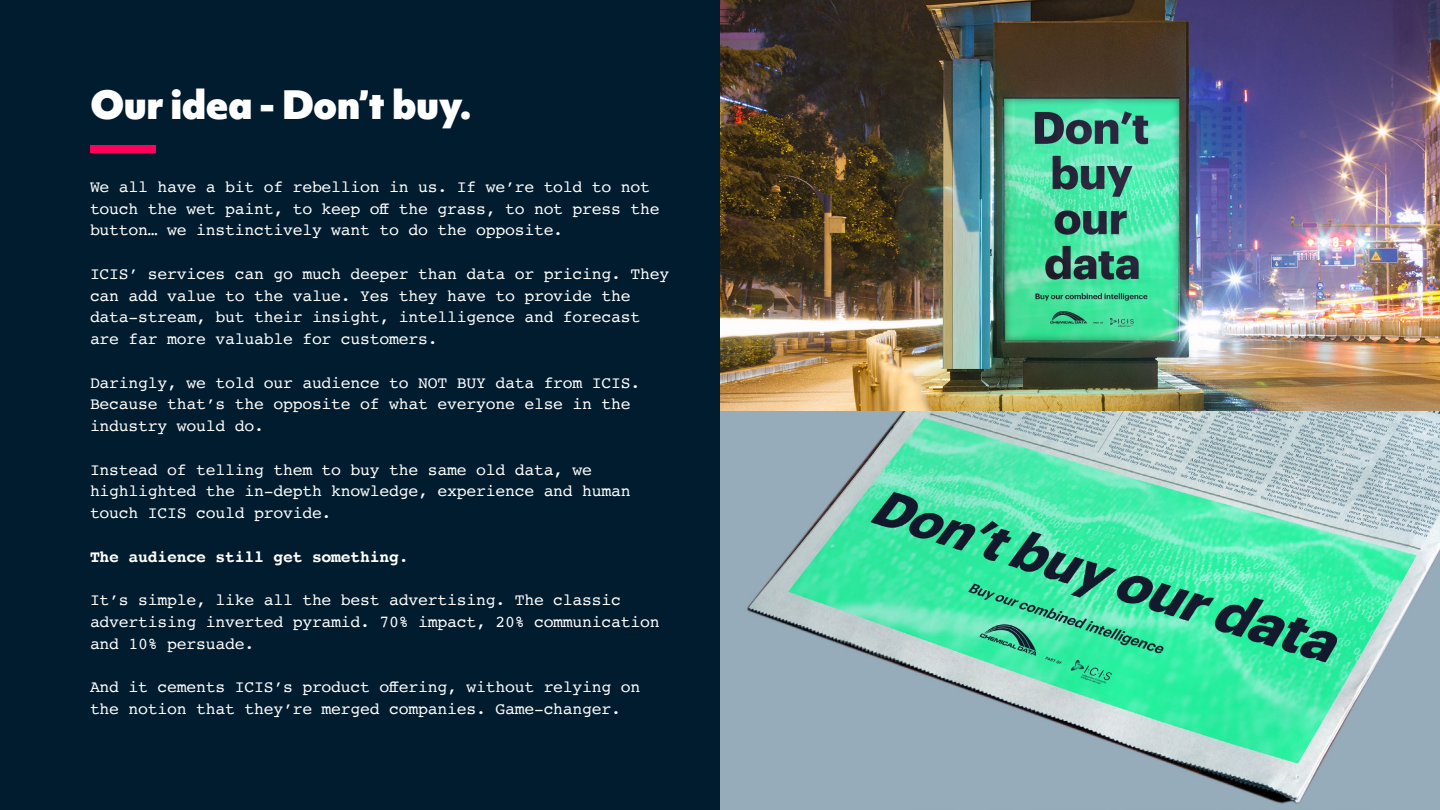
<style>
.page{position:relative;width:1440px;height:810px;background:#001c2e}
.page>*{position:absolute;margin:0;border:0;box-sizing:border-box;transform-origin:0 0}
.t1{font:900 37.5px "Objektiv Mk 1";letter-spacing:-.015em;color:#fff}
.t2{font:16.5px/21.8px "Courier";letter-spacing:-.015em;color:#fff}
.t3{font:700 16.5px "Courier";letter-spacing:-.015em;color:#fff}
</style>
<div class="page">
<img style="left:720px;top:0;width:720px;height:411px">
<img style="left:720px;top:411px;width:720px;height:399px">
<div style="left:90px;top:145px;width:65px;height:8px;background:#ff005c"></div>
<h1 class="t1" style="left:90px;top:77px;width:383px">Our idea - Don’t buy.</h1>
<p class="t2" style="left:90px;top:175px;width:571px">We all have a bit of rebellion in us. If we’re told to not touch the wet paint, to keep off the grass, to not press the button… we instinctively want to do the opposite.</p>
<p class="t2" style="left:90px;top:262px;width:581px">ICIS’ services can go much deeper than data or pricing. They can add value to the value. Yes they have to provide the data-stream, but their insight, intelligence and forecast are far more valuable for customers.</p>
<p class="t2" style="left:90px;top:371px;width:552px">Daringly, we told our audience to NOT BUY data from ICIS.<br>Because that’s the opposite of what everyone else in the industry would do.</p>
<p class="t2" style="left:90px;top:458px;width:542px">Instead of telling them to buy the same old data, we highlighted the in-depth knowledge, experience and human touch ICIS could provide.</p>
<p class="t3" style="left:90px;top:543px;width:320px">The audience still get something.</p>
<p class="t2" style="left:90px;top:589px;width:571px">It’s simple, like all the best advertising. The classic advertising inverted pyramid. 70% impact, 20% communication and 10% persuade.</p>
<p class="t2" style="left:90px;top:676px;width:552px">And it cements ICIS’s product offering, without relying on the notion that they’re merged companies. Game-changer.</p>
</div>
